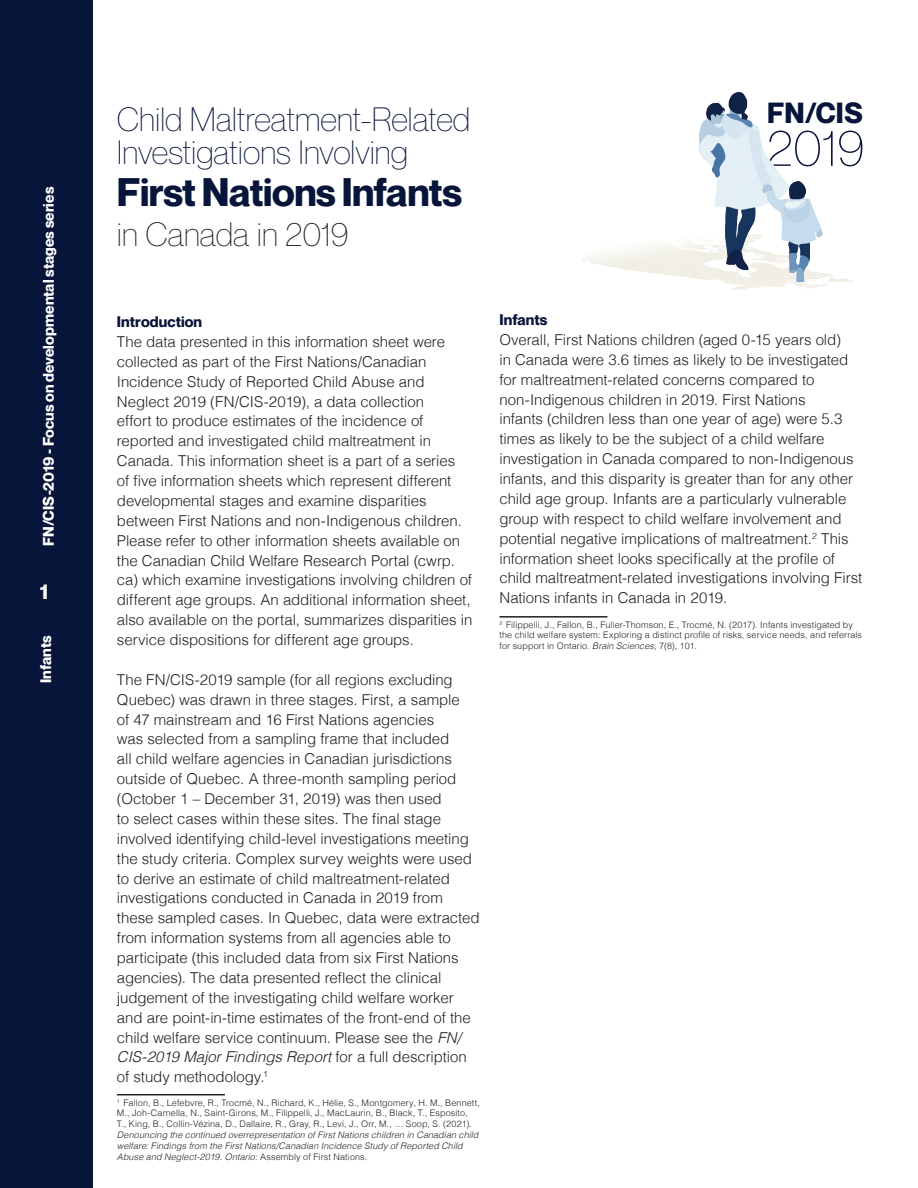
<style>
.page{position:relative;width:918px;height:1188px;background:#fff}
.page>*{position:absolute;margin:0;border:0;box-sizing:border-box;transform-origin:0 0}
.t1{font:300 50.25px "Neue Montreal";color:#08153a}
.t2{font:700 39px "Neue Montreal";letter-spacing:-.01em;color:#08153a}
.t3{font:300 33px/33px "Neue Montreal";color:#08153a}
.t4{font:300 33px "Neue Montreal";color:#231f20}
.t5{font:700 28.5px "Neue Montreal";color:#08153a}
.t6{font:700 21px "Neue Montreal";color:#f5f8f0}
.t7{font:300 15px/20px "Helvetica";letter-spacing:-.005em;color:#231f20}
.t8{font:700 15px "Neue Montreal";letter-spacing:.005em;color:#fff}
.t9{font:700 15px "Neue Montreal";letter-spacing:.01em;color:#08153a}
.t10{font:300 9px/10.8px "Helvetica";letter-spacing:.015em;color:#231f20}
.t11{font:italic 300 9px/10.8px "Helvetica";letter-spacing:.01em;color:#231f20}
.s1{font-style:italic}
.s2{font-style:normal}
</style>
<div class="page">
<div style="left:0;top:0;width:93px;height:1188px;background:#08153a"></div>
<svg style="left:582px;top:232px;width:272px;height:58px"></svg>
<img style="left:698px;top:93px;width:124px;height:189px">
<hr style="left:117px;top:1094px;width:108px;height:1px;background:#231f20">
<hr style="left:499px;top:616px;width:108px;height:2px;background:#231f20">
<p class="t8" style="left:39px;top:546px;width:361px;rotate:-90deg">FN/CIS-2019 - Focus on developmental stages series</p>
<h3 class="t6" style="left:40px;top:578px;width:10px">1</h3>
<p class="t8" style="left:37px;top:683px;width:49px;rotate:-90deg">Infants</p>
<h3 class="t3" style="left:117px;top:103px;width:355px">Child Maltreatment-Related<br>Investigations Involving</h3>
<h2 class="t2" style="left:117px;top:168px;width:347px">First Nations Infants</h2>
<h3 class="t4" style="left:117px;top:215px;width:233px">in Canada in 2019</h3>
<h3 class="t5" style="left:767px;top:96px;width:97px">FN/CIS</h3>
<h1 class="t1" style="left:767px;top:118px;width:99px">2019</h1>
<p class="t9" style="left:117px;top:312px;width:87px">Introduction</p>
<p class="t7" style="left:117px;top:331px;width:357px">The data presented in this information sheet were collected as part of the First Nations/Canadian Incidence Study of Reported Child Abuse and Neglect 2019 (FN/CIS-2019), a data collection<br>effort to produce estimates of the incidence of reported and investigated child maltreatment in Canada. This information sheet is a part of a series<br>of five information sheets which represent different developmental stages and examine disparities between First Nations and non-Indigenous children.<br>Please refer to other information sheets available on the Canadian Child Welfare Research Portal (cwrp. ca) which examine investigations involving children of different age groups. An additional information sheet, also available on the portal, summarizes disparities in service dispositions for different age groups.</p>
<p class="t7" style="left:117px;top:668px;width:364px">The FN/CIS-2019 sample (for all regions excluding Quebec) was drawn in three stages. First, a sample<br>of 47 mainstream and 16 First Nations agencies<br>was selected from a sampling frame that included<br>all child welfare agencies in Canadian jurisdictions outside of Quebec. A three-month sampling period (October 1 – December 31, 2019) was then used<br>to select cases within these sites. The final stage involved identifying child-level investigations meeting the study criteria. Complex survey weights were used to derive an estimate of child maltreatment-related investigations conducted in Canada in 2019 from these sampled cases. In Quebec, data were extracted from information systems from all agencies able to participate (this included data from six First Nations agencies). The data presented reflect the clinical judgement of the investigating child welfare worker and are point-in-time estimates of the front-end of the child welfare service continuum. Please see the <span class="s1">FN/ CIS-2019 Major Findings Report</span> for a full description of study methodology.<sup>1</sup></p>
<p class="t10" style="left:117px;top:1096px;width:365px"><sup>1</sup> Fallon, B., Lefebvre, R., Trocmé, N., Richard, K., Hélie, S., Montgomery, H. M., Bennett,<br>M., Joh-Carnella, N., Saint-Girons, M., Filippelli, J., MacLaurin, B., Black, T., Esposito,<br>T., King, B., Collin-Vézina, D., Dallaire, R., Gray, R., Levi, J., Orr, M., … Soop, S. (2021).</p>
<p class="t11" style="left:117px;top:1129px;width:363px">Denouncing the continued overrepresentation of First Nations children in Canadian child welfare: Findings from the First Nations/Canadian Incidence Study of Reported Child<br>Abuse and Neglect-2019. Ontario<span class="s2">: Assembly of First Nations.</span></p>
<p class="t9" style="left:499px;top:311px;width:49px">Infants</p>
<p class="t7" style="left:499px;top:329px;width:364px">Overall, First Nations children (aged 0-15 years old)<br>in Canada were 3.6 times as likely to be investigated for maltreatment-related concerns compared to non-Indigenous children in 2019. First Nations<br>infants (children less than one year of age) were 5.3 times as likely to be the subject of a child welfare investigation in Canada compared to non-Indigenous infants, and this disparity is greater than for any other child age group. Infants are a particularly vulnerable group with respect to child welfare involvement and potential negative implications of maltreatment.<sup>2</sup> This information sheet looks specifically at the profile of child maltreatment-related investigations involving First Nations infants in Canada in 2019.</p>
<p class="t10" style="left:499px;top:618px;width:364px"><sup>2</sup> Filippelli, J., Fallon, B., Fuller-Thomson, E., Trocmé, N. (2017). Infants investigated by the child welfare system: Exploring a distinct profile of risks, service needs, and referrals for support in Ontario. <span class="s1">Brain Sciences</span>, 7(8), 101.</p>
</div>
